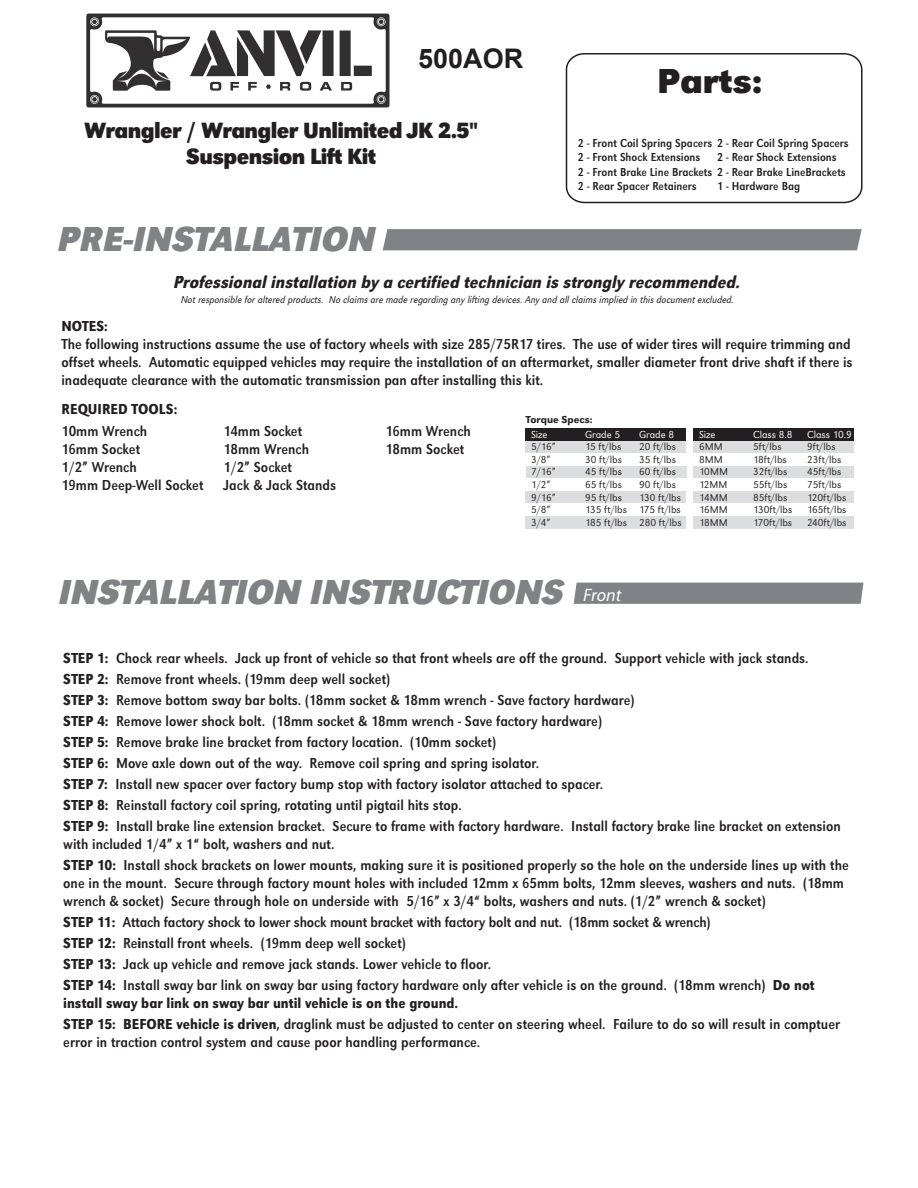
<style>
.page{position:relative;width:918px;height:1188px;background:#fff}
.page>*{position:absolute;margin:0;border:0;box-sizing:border-box;transform-origin:0 0}
.t1{font:36px "URW Grotesk T Bold Narr Obli";color:#808285}
.t2{font:700 36px "URW Grotesk T";color:#231f20}
.t3{font:700 27px "Arial";color:#221e1f}
.t4{font:22.95px/26.4px "URW Grotesk T Bold Narr";letter-spacing:-.025em;color:#231f20;text-align:center}
.t5{font:18px "URW Grotesk T Medi Extr Narr Obli";color:#231f20}
.t6{font:italic 18px "Myriad Pro";letter-spacing:-.005em;color:#fff}
.t7{font:15px/21px "URW Grotesk T Regu Extr Narr";color:#231f20}
.t8{font:15px/21.6px "URW Grotesk T Medi Extr Narr";color:#231f20}
.t9{font:12px/14.4px "URW Grotesk T Regu Extr Narr";color:#231f20}
.t10{font:10.5px "URW Grotesk T Ligh";color:#231f20}
.t11{font:10.5px "URW Grotesk T Ligh Extr Narr Obli";color:#231f20}
.t12{font:10.5px "URW Grotesk T Ligh";color:#fff}
.t13{font:500 10.5px "URW Grotesk T";color:#231f20}
.s1{font-family:"URW Grotesk T Medi Extr Narr"}
.s2{font-family:"URW Grotesk T Regu Extr Narr"}
</style>
<div class="page">
<div style="left:383px;top:229px;width:479px;height:21px;background:#808285"></div>
<svg style="left:565px;top:53px;width:298px;height:151px"></svg>
<div style="left:694px;top:491px;width:160px;height:12px;background:#dcdddf"></div>
<div style="left:694px;top:516px;width:160px;height:13px;background:#dcdddf"></div>
<div style="left:526px;top:441px;width:160px;height:12px;background:#dcdddf"></div>
<div style="left:526px;top:466px;width:160px;height:12px;background:#dcdddf"></div>
<div style="left:526px;top:491px;width:160px;height:13px;background:#dcdddf"></div>
<div style="left:526px;top:516px;width:160px;height:13px;background:#dcdddf"></div>
<div style="left:526px;top:428px;width:160px;height:13px;background:#231f20"></div>
<div style="left:694px;top:441px;width:160px;height:12px;background:#dcdddf"></div>
<div style="left:694px;top:466px;width:160px;height:12px;background:#dcdddf"></div>
<div style="left:694px;top:428px;width:160px;height:13px;background:#231f20"></div>
<div style="left:574px;top:583px;width:290px;height:21px;background:#808285"></div>
<img style="left:86px;top:13px;width:304px;height:95px">
<h2 class="t3" style="left:418px;top:39px;width:107px">500AOR</h2>
<p class="t4" style="left:84px;top:117px;width:396px">Wrangler / Wrangler Unlimited JK 2.5"<br>Suspension Lift Kit</p>
<p class="t1" style="left:58px;top:218px;width:319px">PRE-INSTALLATION</p>
<h1 class="t2" style="left:657px;top:60px;width:107px">Parts:</h1>
<p class="t9" style="left:578px;top:136px;width:272px">2 - Front Coil Spring Spacers 2 - Rear Coil Spring Spacers 2 - Front Shock Extensions<br>2 - Front Brake Line Brackets 2 - Rear Brake LineBrackets 2 - Rear Spacer Retainers</p>
<p class="t9" style="left:717px;top:150px;width:121px">2 - Rear Shock Extensions</p>
<p class="t9" style="left:717px;top:179px;width:85px">1 - Hardware Bag</p>
<p class="t5" style="left:174px;top:271px;width:568px">Professional installation by a certified technician is strongly recommended.</p>
<p class="t11" style="left:181px;top:293px;width:554px">Not responsible for altered products. No claims are made regarding any lifting devices. Any and all claims implied in this document excluded.</p>
<p class="t7" style="left:62px;top:317px;width:793px;line-height:18px"><span class="s1">NOTES:<br></span>The following instructions assume the use of factory wheels with size 285/75R17 tires. The use of wider tires will require trimming and offset wheels. Automatic equipped vehicles may require the installation of an aftermarket, smaller diameter front drive shaft if there is inadequate clearance with the automatic transmission pan after installing this kit.</p>
<p class="t8" style="left:62px;top:398px;width:117px">REQUIRED TOOLS:<br><span class="s2">10mm Wrench</span></p>
<p class="t13" style="left:526px;top:413px;width:68px">Torque Specs:</p>
<p class="t7" style="left:224px;top:420px;width:80px">14mm Socket</p>
<p class="t7" style="left:386px;top:420px;width:87px">16mm Wrench</p>
<p class="t12" style="left:531px;top:428px;width:18px">Size</p>
<p class="t12" style="left:585px;top:428px;width:37px">Grade 5</p>
<p class="t12" style="left:639px;top:428px;width:37px">Grade 8</p>
<p class="t10" style="left:531px;top:441px;width:26px">5/16”</p>
<p class="t10" style="left:585px;top:441px;width:38px">15 ft/lbs</p>
<p class="t10" style="left:639px;top:441px;width:38px">20 ft/lbs</p>
<p class="t10" style="left:531px;top:453px;width:21px">3/8”</p>
<p class="t10" style="left:585px;top:453px;width:38px">30 ft/lbs</p>
<p class="t10" style="left:639px;top:453px;width:38px">35 ft/lbs</p>
<p class="t10" style="left:531px;top:466px;width:26px">7/16”</p>
<p class="t10" style="left:585px;top:466px;width:38px">45 ft/lbs</p>
<p class="t10" style="left:639px;top:466px;width:38px">60 ft/lbs</p>
<p class="t10" style="left:531px;top:479px;width:21px">1/2”</p>
<p class="t10" style="left:585px;top:479px;width:38px">65 ft/lbs</p>
<p class="t10" style="left:639px;top:479px;width:38px">90 ft/lbs</p>
<p class="t10" style="left:531px;top:491px;width:26px">9/16”</p>
<p class="t10" style="left:585px;top:491px;width:38px">95 ft/lbs</p>
<p class="t10" style="left:639px;top:491px;width:44px">130 ft/lbs</p>
<p class="t10" style="left:531px;top:504px;width:21px">5/8”</p>
<p class="t10" style="left:585px;top:504px;width:97px">135 ft/lbs 175 ft/lbs</p>
<p class="t10" style="left:531px;top:516px;width:21px">3/4”</p>
<p class="t10" style="left:585px;top:516px;width:98px">185 ft/lbs 280 ft/lbs</p>
<p class="t12" style="left:699px;top:428px;width:18px">Size</p>
<p class="t12" style="left:753px;top:428px;width:41px">Class 8.8</p>
<p class="t12" style="left:807px;top:428px;width:46px">Class 10.9</p>
<p class="t10" style="left:699px;top:441px;width:25px">6MM</p>
<p class="t10" style="left:753px;top:441px;width:30px">5ft/lbs</p>
<p class="t10" style="left:807px;top:441px;width:30px">9ft/lbs</p>
<p class="t10" style="left:699px;top:453px;width:25px">8MM</p>
<p class="t10" style="left:753px;top:453px;width:35px">18ft/lbs</p>
<p class="t10" style="left:807px;top:453px;width:36px">23ft/lbs</p>
<p class="t10" style="left:699px;top:466px;width:31px">10MM</p>
<p class="t10" style="left:753px;top:466px;width:36px">32ft/lbs</p>
<p class="t10" style="left:807px;top:466px;width:36px">45ft/lbs</p>
<p class="t10" style="left:699px;top:479px;width:30px">12MM</p>
<p class="t10" style="left:753px;top:479px;width:36px">55ft/lbs</p>
<p class="t10" style="left:807px;top:479px;width:36px">75ft/lbs</p>
<p class="t10" style="left:699px;top:491px;width:30px">14MM</p>
<p class="t10" style="left:753px;top:491px;width:36px">85ft/lbs</p>
<p class="t10" style="left:807px;top:491px;width:41px">120ft/lbs</p>
<p class="t10" style="left:699px;top:504px;width:30px">16MM</p>
<p class="t10" style="left:753px;top:504px;width:41px">130ft/lbs</p>
<p class="t10" style="left:807px;top:504px;width:41px">165ft/lbs</p>
<p class="t10" style="left:699px;top:516px;width:30px">18MM</p>
<p class="t10" style="left:753px;top:516px;width:41px">170ft/lbs</p>
<p class="t10" style="left:807px;top:516px;width:41px">240ft/lbs</p>
<p class="t7" style="left:62px;top:438px;width:80px">16mm Socket</p>
<p class="t7" style="left:224px;top:438px;width:87px">18mm Wrench</p>
<p class="t7" style="left:386px;top:438px;width:80px">18mm Socket</p>
<p class="t7" style="left:62px;top:456px;width:77px">1/2” Wrench</p>
<p class="t7" style="left:224px;top:456px;width:70px">1/2” Socket</p>
<p class="t7" style="left:62px;top:474px;width:144px">19mm Deep-Well Socket</p>
<p class="t7" style="left:224px;top:474px;width:114px">Jack &amp; Jack Stands</p>
<p class="t1" style="left:60px;top:571px;width:507px">INSTALLATION INSTRUCTIONS</p>
<p class="t6" style="left:583px;top:584px;width:40px">Front</p>
<p class="t7" style="left:63px;top:647px;width:779px"><span class="s1">STEP 1:</span> Chock rear wheels. Jack up front of vehicle so that front wheels are off the ground. Support vehicle with jack stands.<br><span class="s1">STEP 2:</span> Remove front wheels. (19mm deep well socket)<br><span class="s1">STEP 3:</span> Remove bottom sway bar bolts. (18mm socket &amp; 18mm wrench - Save factory hardware)<br><span class="s1">STEP 4:</span> Remove lower shock bolt. (18mm socket &amp; 18mm wrench - Save factory hardware)<br><span class="s1">STEP 5:</span> Remove brake line bracket from factory location. (10mm socket)<br><span class="s1">STEP 6:</span> Move axle down out of the way. Remove coil spring and spring isolator.<br><span class="s1">STEP 7:</span> Install new spacer over factory bump stop with factory isolator attached to spacer.<br><span class="s1">STEP 8:</span> Reinstall factory coil spring, rotating until pigtail hits stop.<br><span class="s1">STEP 9:</span> Install brake line extension bracket. Secure to frame with factory hardware. Install factory brake line bracket on extension</p>
<p class="t7" style="left:63px;top:833px;width:787px">with included 1/4” x 1“ bolt, washers and nut.<br><span class="s1">STEP 10:</span> Install shock brackets on lower mounts, making sure it is positioned properly so the hole on the underside lines up with the</p>
<p class="t7" style="left:63px;top:874px;width:782px;line-height:18px">one in the mount. Secure through factory mount holes with included 12mm x 65mm bolts, 12mm sleeves, washers and nuts. (18mm wrench &amp; socket) Secure through hole on underside with 5/16” x 3/4“ bolts, washers and nuts. (1/2” wrench &amp; socket)</p>
<p class="t7" style="left:63px;top:911px;width:753px"><span class="s1">STEP 11:</span> Attach factory shock to lower shock mount bracket with factory bolt and nut. (18mm socket &amp; wrench)<br><span class="s1">STEP 12:</span> Re<span class="s1">i</span>nstall front wheels. (19mm deep well socket)<br><span class="s1">STEP 13:</span> Jack up vehicle and remove jack stands. Lower vehicle to floor.<br><span class="s1">STEP 14:</span> Install sway bar link on sway bar using factory hardware only after vehicle is on the ground. (18mm wrench) <span class="s1">Do not</span></p>
<p class="t8" style="left:63px;top:992px;width:778px;line-height:21px">install sway bar link on sway bar until vehicle is on the ground.<br>STEP 15: BEFORE vehicle is driven<span class="s2">, draglink must be adjusted to center on steering wheel. Failure to do so will result in comptuer</span></p>
<p class="t7" style="left:63px;top:1031px;width:419px">error in traction control system and cause poor handling performance.</p>
</div>
